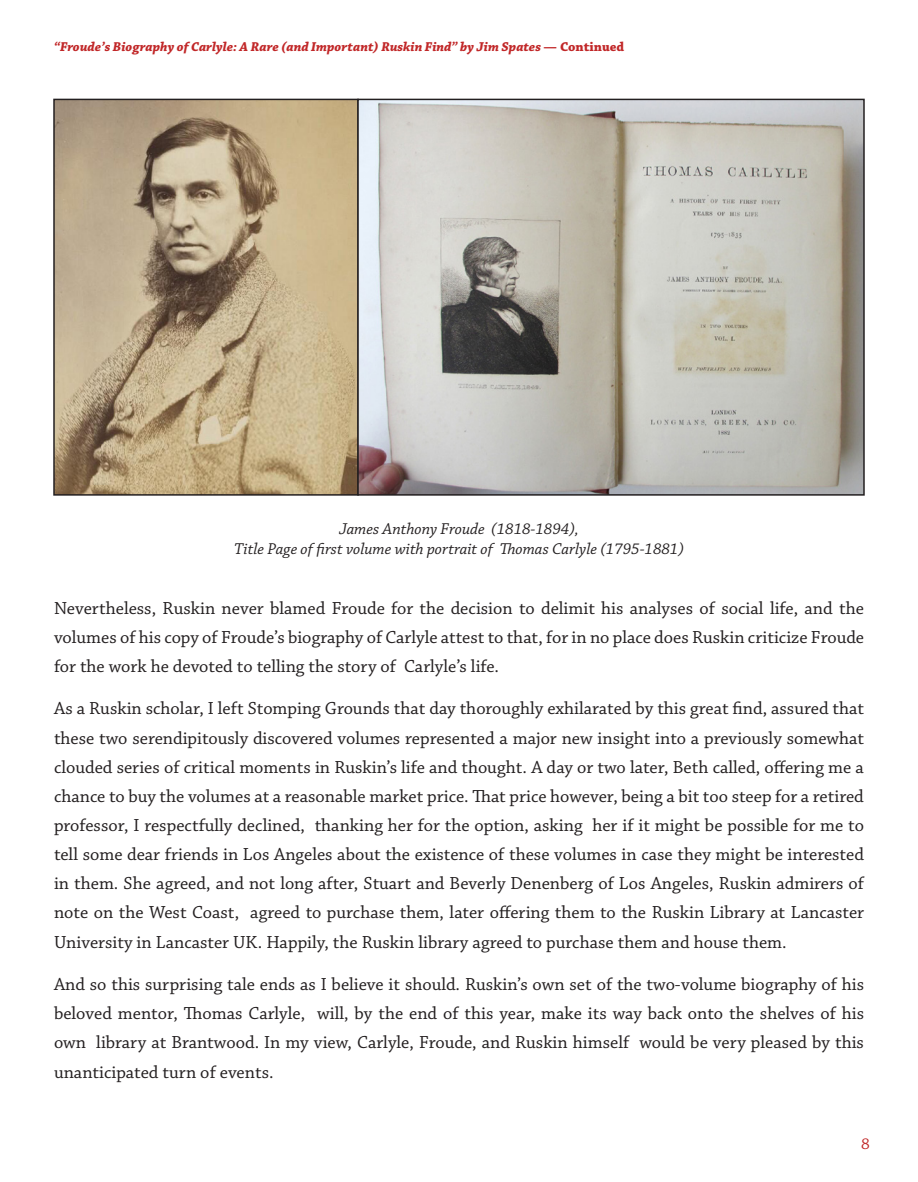
<style>
.page{position:relative;width:918px;height:1182px;background:#fff}
.page>*{position:absolute;margin:0;border:0;box-sizing:border-box;transform-origin:0 0}
.t1{font:18.45px/29.1px "Chaparral Pro";color:#231f20;text-align:justify}
.t2{font:italic 16.5px "Chaparral Pro";color:#231f20}
.t3{font:16.5px "Chaparral Pro";color:#c12728}
.t4{font:italic 700 13.5px "Chaparral Pro";color:#c12728}
.s1{font-style:normal}
</style>
<div class="page">
<img style="left:56px;top:102px;width:806px;height:390px">
<div style="left:53px;top:99px;width:306px;height:396px;border:2px solid #231f20"></div>
<div style="left:357px;top:99px;width:508px;height:396px;border:2px solid #231f20"></div>
<p class="t4" style="left:54px;top:38px;width:572px">“Froude’s Biography of Carlyle: A Rare (and Important) Ruskin Find” by Jim Spates <span class="s1">— Continued</span></p>
<p class="t2" style="left:339px;top:519px;width:241px">James Anthony Froude (1818-1894),</p>
<p class="t2" style="left:234px;top:539px;width:451px">Title Page of first volume with portrait of Thomas Carlyle (1795-1881)</p>
<p class="t1" style="left:54px;top:593px;width:812px">Nevertheless, Ruskin never blamed Froude for the decision to delimit his analyses of social life, and the volumes of his copy of Froude’s biography of Carlyle attest to that, for in no place does Ruskin criticize Froude for the work he devoted to telling the story of Carlyle’s life.</p>
<p class="t1" style="left:54px;top:694px;width:812px">As a Ruskin scholar, I left Stomping Grounds that day thoroughly exhilarated by this great find, assured that these two serendipitously discovered volumes represented a major new insight into a previously somewhat clouded series of critical moments in Ruskin’s life and thought. A day or two later, Beth called, offering me a chance to buy the volumes at a reasonable market price. That price however, being a bit too steep for a retired professor, I respectfully declined, thanking her for the option, asking her if it might be possible for me to tell some dear friends in Los Angeles about the existence of these volumes in case they might be interested in them. She agreed, and not long after, Stuart and Beverly Denenberg of Los Angeles, Ruskin admirers of note on the West Coast, agreed to purchase them, later offering them to the Ruskin Library at Lancaster University in Lancaster UK. Happily, the Ruskin library agreed to purchase them and house them.</p>
<p class="t1" style="left:54px;top:970px;width:812px">And so this surprising tale ends as I believe it should. Ruskin’s own set of the two-volume biography of his beloved mentor, Thomas Carlyle, will, by the end of this year, make its way back onto the shelves of his own library at Brantwood. In my view, Carlyle, Froude, and Ruskin himself would be very pleased by this unanticipated turn of events.</p>
<p class="t3" style="left:861px;top:1134px;width:10px">8</p>
</div>
